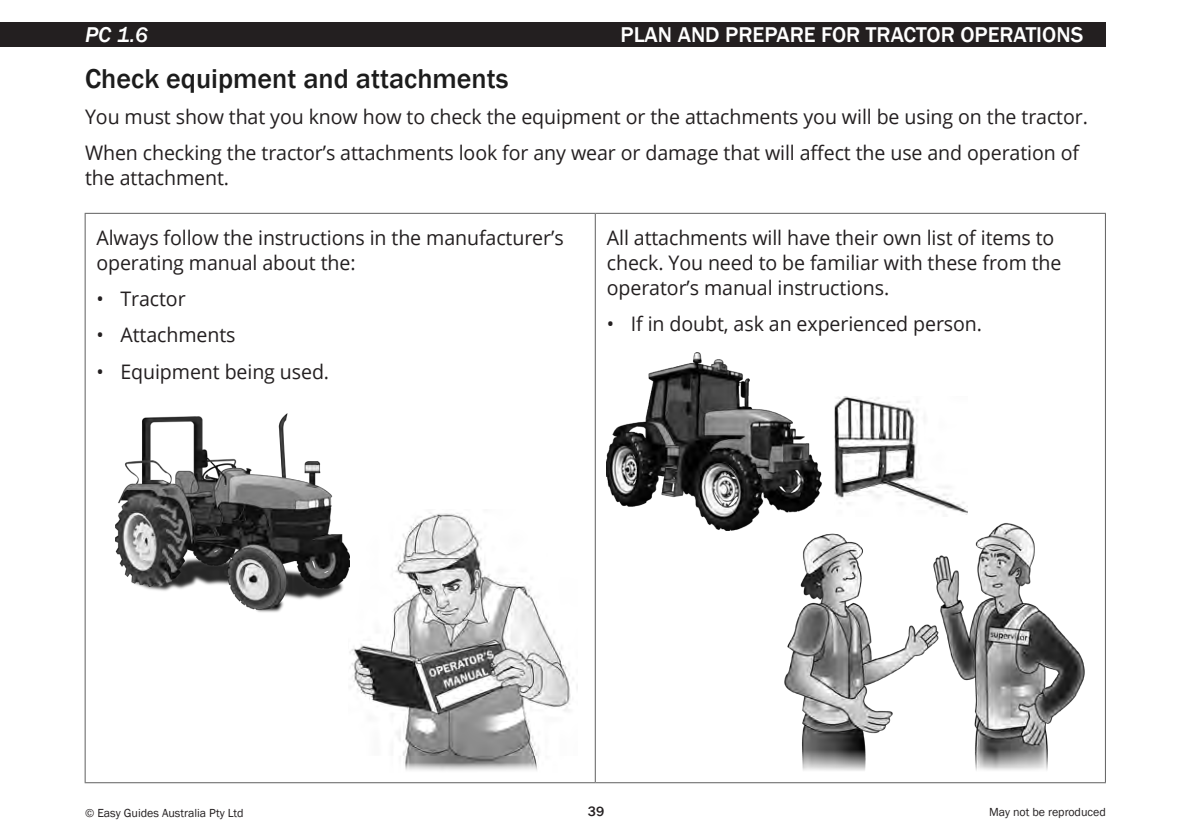
<style>
.page{position:relative;width:1191px;height:840px;background:#fff}
.page>*{position:absolute;margin:0;border:0;box-sizing:border-box;transform-origin:0 0}
.Heading_2{font:500 28px "Franklin Gothic";color:#1c1c1c}
.t1{font:500 22px "Franklin Gothic";color:#fff}
.Performance_Criteria{font:italic 500 22px "Franklin Gothic";color:#fff}
.Body_text{font:20px/24.8px "Open Sans";letter-spacing:-.005em;color:#231f20}
.t2{font:500 14px "Franklin Gothic";color:#231f20}
.t3{font:12px "Franklin Gothic";color:#231f20}
</style>
<div class="page">
<div style="left:0;top:23px;width:1106px;height:24px;background:#231f20"></div>
<hr style="left:85px;top:213px;width:510px;height:1px;background:#5f5f5f">
<hr style="left:85px;top:214px;width:1px;height:567px;background:#5f5f5f">
<hr style="left:595px;top:213px;width:511px;height:1px;background:#5f5f5f">
<hr style="left:595px;top:214px;width:1px;height:567px;background:#5f5f5f">
<hr style="left:1105px;top:214px;width:1px;height:567px;background:#5f5f5f">
<hr style="left:85px;top:781px;width:510px;height:1px;background:#5f5f5f">
<hr style="left:595px;top:781px;width:511px;height:1px;background:#5f5f5f">
<img style="left:349px;top:512px;width:222px;height:259px">
<img style="left:115px;top:413px;width:234px;height:200px">
<img style="left:607px;top:352px;width:214px;height:178px">
<img style="left:765px;top:522px;width:320px;height:249px">
<img style="left:834px;top:396px;width:134px;height:119px">
<p class="Performance_Criteria" style="left:85px;top:22px;width:64px">PC 1.6</p>
<p class="t1" style="left:620px;top:21px;width:464px">PLAN AND PREPARE FOR TRACTOR OPERATIONS</p>
<p class="Heading_2" style="left:85px;top:61px;width:425px">Check equipment and attachments</p>
<p class="Body_text" style="left:85px;top:104px;width:1004px">You must show that you know how to check the equipment or the attachments you will be using on the tractor.</p>
<p class="Body_text" style="left:85px;top:140px;width:995px">When checking the tractor’s attachments look for any wear or damage that will affect the use and operation of the attachment.</p>
<p class="Body_text" style="left:96px;top:225px;width:469px">Always follow the instructions in the manufacturer’s operating manual about the:</p>
<p class="Body_text" style="left:96px;top:286px;width:91px">• Tractor</p>
<p class="Body_text" style="left:96px;top:322px;width:141px">• Attachments</p>
<p class="Body_text" style="left:96px;top:358px;width:234px">• Equipment being used.</p>
<p class="Body_text" style="left:607px;top:225px;width:456px">All attachments will have their own list of items to check. You need to be familiar with these from the operator’s manual instructions.</p>
<p class="Body_text" style="left:607px;top:310px;width:377px">• If in doubt, ask an experienced person.</p>
<p class="t3" style="left:85px;top:805px;width:160px">© Easy Guides Australia Pty Ltd</p>
<p class="t2" style="left:588px;top:802px;width:18px">39</p>
<p class="t3" style="left:989px;top:804px;width:118px">May not be reproduced</p>
</div>
